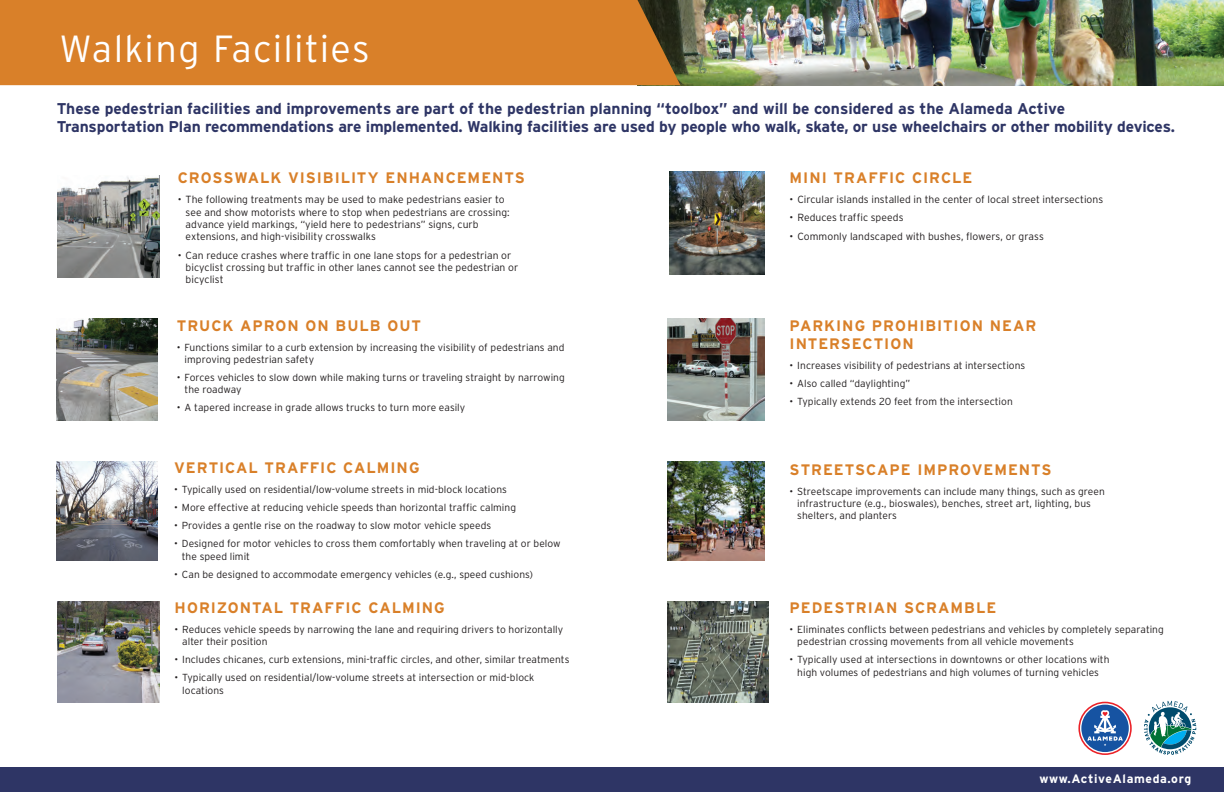
<style>
.page{position:relative;width:1224px;height:792px;background:#fff}
.page>*{position:absolute;margin:0;border:0;box-sizing:border-box;transform-origin:0 0}
.t1{font:300 37.8px "Interstate";letter-spacing:.03em;color:#fff}
.t2{font:700 15.6px/18px "Interstate";letter-spacing:-.01em;color:#2e3565}
.t3{font:700 15.2px/18.2px "Interstate";letter-spacing:.06em;color:#d98029}
.t4{font:700 12.2px "Interstate";letter-spacing:.05em;color:#fff}
.t5{font:300 10.3px/12.4px "Interstate";color:#231f20}
.t6{font:300 10.2px/12.3px "Interstate";color:#231f20}
</style>
<div class="page">
<img style="left:680px;top:0;width:544px;height:85px">
<div style="left:0;top:0;width:680px;height:85px;background:#d98029"></div>
<img style="left:57px;top:601px;width:102px;height:102px">
<img style="left:668px;top:319px;width:97px;height:102px">
<img style="left:56px;top:319px;width:102px;height:102px">
<img style="left:57px;top:176px;width:102px;height:102px">
<div style="left:0;top:767px;width:1224px;height:25px;background:#2e3565"></div>
<svg style="left:1144px;top:701px;width:52px;height:54px"></svg>
<svg style="left:1078px;top:702px;width:54px;height:53px"></svg>
<img style="left:669px;top:171px;width:96px;height:104px">
<img style="left:56px;top:462px;width:101px;height:98px">
<img style="left:668px;top:462px;width:97px;height:98px">
<img style="left:668px;top:601px;width:100px;height:102px">
<h1 class="t1" style="left:60px;top:27px;width:312px">Walking Facilities</h1>
<p class="t2" style="left:57px;top:99px;width:1120px">These pedestrian facilities and improvements are part of the pedestrian planning “toolbox” and will be considered as the Alameda Active<br>Transportation Plan recommendations are implemented. Walking facilities are used by people who walk, skate, or use wheelchairs or other mobility devices.</p>
<h3 class="t3" style="left:178px;top:168px;width:349px">CROSSWALK VISIBILITY ENHANCEMENTS</h3>
<p class="t5" style="left:186px;top:193px;width:325px;text-indent:-8px">• The following treatments may be used to make pedestrians easier to see and show motorists where to stop when pedestrians are crossing: advance yield markings, “yield here to pedestrians” signs, curb extensions, and high-visibility crosswalks</p>
<p class="t5" style="left:186px;top:249px;width:334px;text-indent:-8px">• Can reduce crashes where traffic in one lane stops for a pedestrian or bicyclist crossing but traffic in other lanes cannot see the pedestrian or bicyclist</p>
<h3 class="t3" style="left:177px;top:316px;width:246px">TRUCK APRON ON BULB OUT</h3>
<p class="t6" style="left:185px;top:341px;width:381px;text-indent:-8px">• Functions similar to a curb extension by increasing the visibility of pedestrians and improving pedestrian safety</p>
<p class="t6" style="left:185px;top:371px;width:382px;text-indent:-8px">• Forces vehicles to slow down while making turns or traveling straight by narrowing the roadway</p>
<p class="t6" style="left:177px;top:402px;width:290px">• A tapered increase in grade allows trucks to turn more easily</p>
<h3 class="t3" style="left:174px;top:459px;width:247px">VERTICAL TRAFFIC CALMING</h3>
<p class="t6" style="left:174px;top:484px;width:334px">• Typically used on residential/low-volume streets in mid-block locations</p>
<p class="t6" style="left:174px;top:502px;width:343px">• More effective at reducing vehicle speeds than horizontal traffic calming</p>
<p class="t6" style="left:174px;top:520px;width:319px">• Provides a gentle rise on the roadway to slow motor vehicle speeds</p>
<p class="t6" style="left:182px;top:538px;width:380px;text-indent:-8px">• Designed for motor vehicles to cross them comfortably when traveling at or below the speed limit</p>
<p class="t6" style="left:174px;top:568px;width:360px">• Can be designed to accommodate emergency vehicles (e.g., speed cushions)</p>
<h3 class="t3" style="left:175px;top:599px;width:272px">HORIZONTAL TRAFFIC CALMING</h3>
<p class="t6" style="left:182px;top:623px;width:382px;text-indent:-8px">• Reduces vehicle speeds by narrowing the lane and requiring drivers to horizontally alter their position</p>
<p class="t6" style="left:175px;top:654px;width:396px">• Includes chicanes, curb extensions, mini-traffic circles, and other, similar treatments</p>
<p class="t6" style="left:182px;top:672px;width:354px;text-indent:-8px">• Typically used on residential/low-volume streets at intersection or mid-block locations</p>
<h3 class="t3" style="left:790px;top:168px;width:184px">MINI TRAFFIC CIRCLE</h3>
<p class="t5" style="left:790px;top:193px;width:315px">• Circular islands installed in the center of local street intersections</p>
<p class="t5" style="left:790px;top:211px;width:115px">• Reduces traffic speeds</p>
<p class="t5" style="left:790px;top:230px;width:256px">• Commonly landscaped with bushes, flowers, or grass</p>
<h3 class="t3" style="left:790px;top:316px;width:248px">PARKING PROHIBITION NEAR<br>INTERSECTION</h3>
<p class="t6" style="left:790px;top:359px;width:237px">• Increases visibility of pedestrians at intersections</p>
<p class="t6" style="left:790px;top:377px;width:122px">• Also called “daylighting”</p>
<p class="t6" style="left:790px;top:395px;width:225px">• Typically extends 20 feet from the intersection</p>
<h3 class="t3" style="left:790px;top:460px;width:264px">STREETSCAPE IMPROVEMENTS</h3>
<p class="t6" style="left:797px;top:485px;width:309px;text-indent:-8px">• Streetscape improvements can include many things, such as green infrastructure (e.g., bioswales), benches, street art, lighting, bus shelters, and planters</p>
<h3 class="t3" style="left:790px;top:599px;width:208px">PEDESTRIAN SCRAMBLE</h3>
<p class="t6" style="left:797px;top:623px;width:368px;text-indent:-8px">• Eliminates conflicts between pedestrians and vehicles by completely separating pedestrian crossing movements from all vehicle movements</p>
<p class="t6" style="left:790px;top:654px;width:321px;text-align:center">• Typically used at intersections in downtowns or other locations with high volumes of pedestrians and high volumes of turning vehicles</p>
<p class="t4" style="left:1039px;top:772px;width:153px">www.ActiveAlameda.org</p>
</div>
